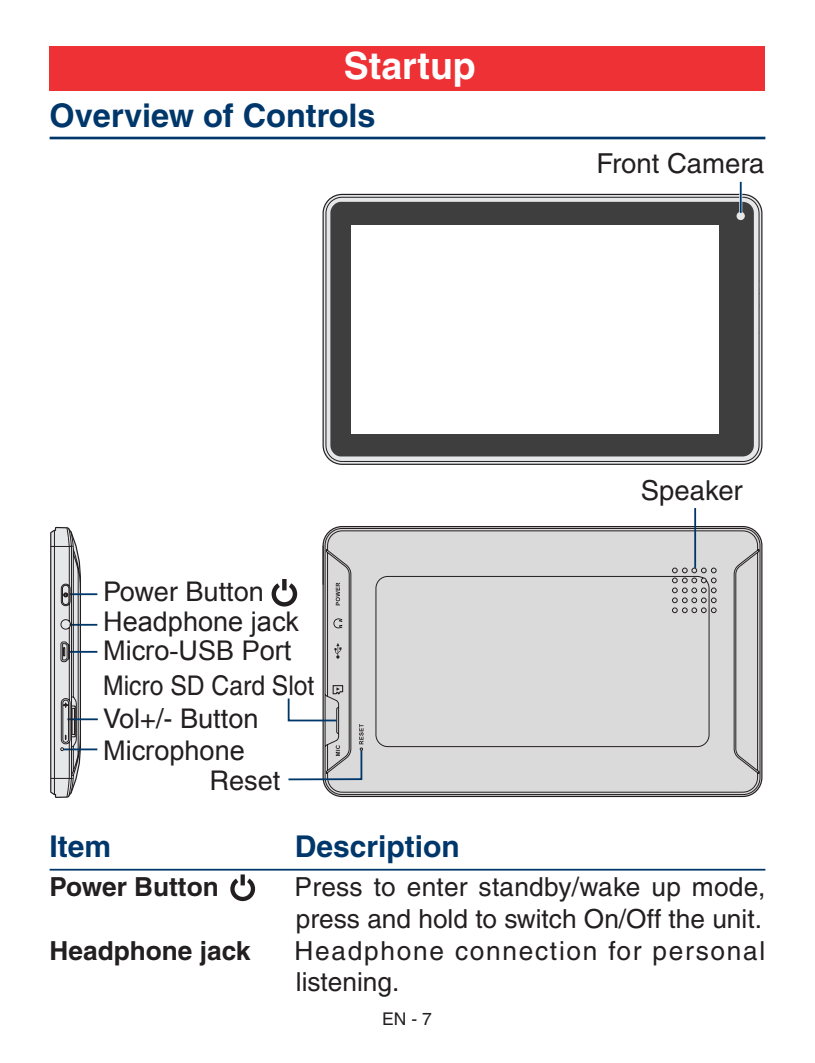
<style>
.page{position:relative;width:815px;height:1063px;background:#fff}
.page>*{position:absolute;margin:0;border:0;box-sizing:border-box;transform-origin:0 0}
.t1{font:700 37.5px "Helvetica";color:#fff}
.t2{font:700 32.5px "Helvetica";color:#00376b}
.t3{font:700 30px "Helvetica";color:#00376b}
.t4{font:27.5px "Helvetica";color:#231f20}
.t5{font:27.12px "Arial";color:#231f20}
.t6{font:27.12px "Helvetica";color:#231f20}
.t7{font:27.12px "Helvetica";color:#231f20;scale:.91 1}
.t8{font:26.25px/32px "Helvetica";letter-spacing:.01em;color:#231f20}
.t9{font:26.25px/31.5px "Helvetica";letter-spacing:.065em;color:#231f20}
.t10{font:700 26.25px "Helvetica";color:#231f20}
.t11{font:17.5px "Helvetica";color:#231f20}
</style>
<div class="page">
<svg style="left:230px;top:874px;width:26px;height:28px"></svg>
<hr style="left:50px;top:869px;width:715px;height:2px;background:#00376b">
<svg style="left:323px;top:528px;width:438px;height:267px;background:#cfcdcd"></svg>
<svg style="left:744px;top:197px;width:16px;height:265px;background:#767678"></svg>
<svg style="left:287px;top:181px;width:456px;height:541px"></svg>
<svg style="left:288px;top:724px;width:76px;height:57px"></svg>
<svg style="left:334px;top:643px;width:7px;height:16px"></svg>
<svg style="left:336px;top:583px;width:4px;height:22px"></svg>
<svg style="left:333px;top:618px;width:9px;height:10px"></svg>
<svg style="left:332px;top:685px;width:12px;height:10px"></svg>
<hr style="left:70px;top:624px;width:27px;height:2px;background:#00376b">
<hr style="left:70px;top:593px;width:27px;height:2px;background:#00376b">
<hr style="left:64px;top:748px;width:33px;height:2px;background:#00376b">
<hr style="left:67px;top:718px;width:31px;height:2px;background:#00376b">
<hr style="left:69px;top:651px;width:28px;height:2px;background:#00376b">
<svg style="left:50px;top:526px;width:32px;height:272px;background:#a7a7aa"></svg>
<hr style="left:50px;top:137px;width:715px;height:2px;background:#00376b">
<div style="left:50px;top:46px;width:715px;height:44px;background:#ee3135"></div>
<svg style="left:271px;top:575px;width:27px;height:34px"></svg>
<h1 class="t1" style="left:344px;top:43px;width:133px">Startup</h1>
<p class="t2" style="left:50px;top:96px;width:328px">Overview of Controls</p>
<p class="t6" style="left:103px;top:575px;width:162px">Power Button</p>
<p class="t5" style="left:103px;top:603px;width:198px">Headphone jack</p>
<p class="t5" style="left:103px;top:633px;width:190px">Micro-USB Port</p>
<p class="t7" style="left:103px;top:670px;width:234px">Micro SD Card Slot</p>
<p class="t6" style="left:103px;top:703px;width:157px">Vol+/- Button</p>
<p class="t5" style="left:103px;top:733px;width:143px">Microphone</p>
<p class="t6" style="left:210px;top:764px;width:72px">Reset</p>
<p class="t4" style="left:596px;top:147px;width:170px">Front Camera</p>
<p class="t4" style="left:641px;top:474px;width:103px">Speaker</p>
<p class="t3" style="left:50px;top:828px;width:63px">Item</p>
<p class="t3" style="left:295px;top:828px;width:167px">Description</p>
<p class="t10" style="left:50px;top:871px;width:171px">Power Button</p>
<p class="t8" style="left:295px;top:871px;width:472px">Press to enter standby/wake up mode, press and hold to switch On/Off the unit.</p>
<p class="t10" style="left:50px;top:935px;width:202px">Headphone jack</p>
<p class="t9" style="left:295px;top:935px;width:472px">Headphone connection for personal listening.</p>
<p class="t11" style="left:382px;top:1009px;width:51px">EN - 7</p>
</div>
